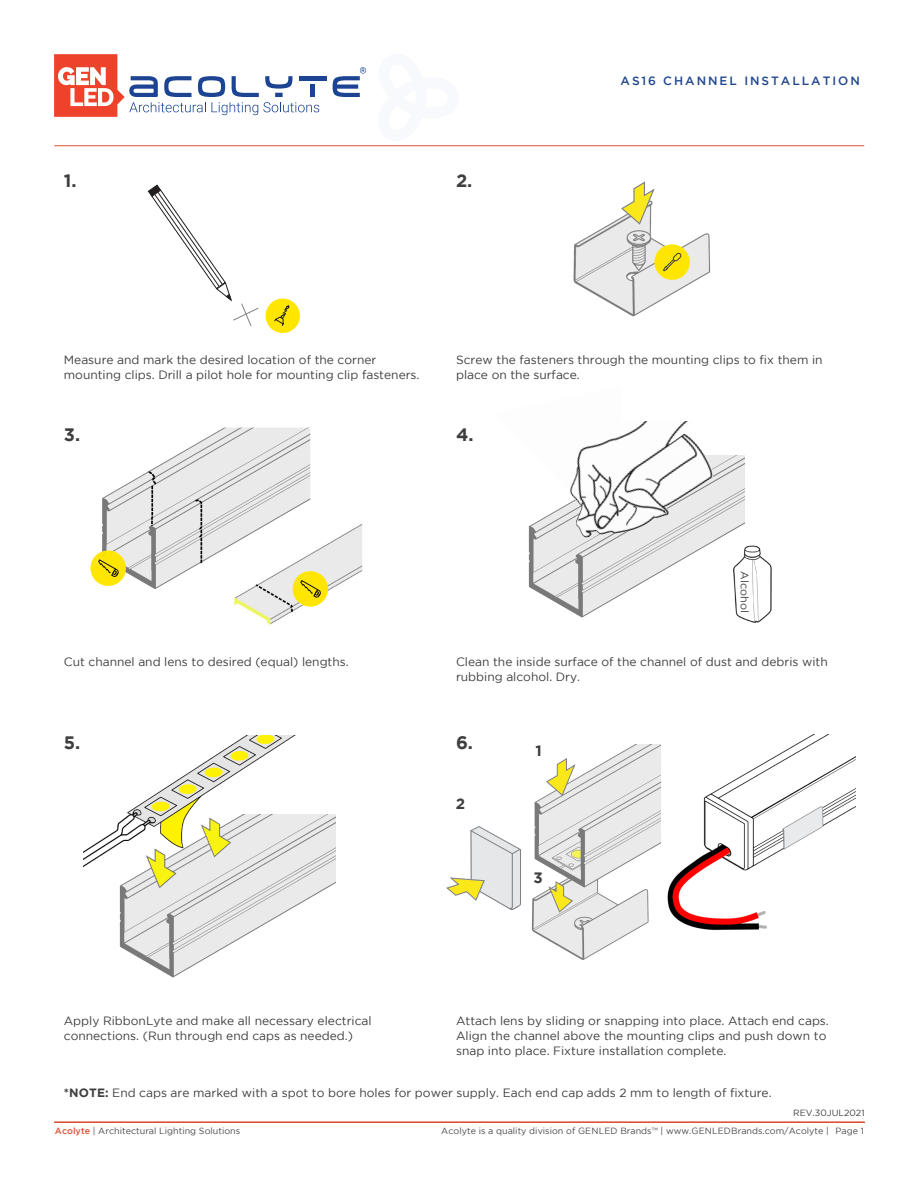
<style>
.page{position:relative;width:918px;height:1188px;background:#fff}
.page>*{position:absolute;margin:0;border:0;box-sizing:border-box;transform-origin:0 0}
.t1{font:700 18px "Gotham";color:#3e3e3f}
.t2{font:700 15px "Gotham";color:#3e3e3f}
.t3{font:12px/15px "Gotham";color:#3e3e3f}
.t4{font:500 12px "Gotham";letter-spacing:.165em;color:#21478e}
.t5{font:10.8px "Gotham";color:#3e3e3f}
.t6{font:9px "Gotham";color:#494a4a}
.t7{font:9px "Gotham";color:#3e3e3f}
.s1{font-weight:700}
.s2{font-weight:500;color:#dc5236}
.s3{color:#57585a}
</style>
<div class="page">
<svg style="left:54px;top:54px;width:265px;height:63px"></svg>
<div style="left:310px;top:85px;width:5px;height:12px;background:#1c4492"></div>
<hr style="left:299px;top:76px;width:27px;height:4px;background:#1c4492">
<svg style="left:333px;top:67px;width:33px;height:30px"></svg>
<hr style="left:54px;top:145px;width:810px;height:1px;background:#dc5236">
<hr style="left:54px;top:1122px;width:811px;height:1px;background:#dc5236">
<img style="left:528px;top:455px;width:217px;height:163px">
<img style="left:233px;top:524px;width:129px;height:101px">
<img style="left:102px;top:428px;width:208px;height:169px">
<img style="left:531px;top:744px;width:130px;height:216px">
<img style="left:573px;top:218px;width:138px;height:99px">
<img style="left:720px;top:543px;width:52px;height:80px">
<svg style="left:90px;top:550px;width:36px;height:36px"></svg>
<svg style="left:293px;top:571px;width:35px;height:36px"></svg>
<img style="left:528px;top:421px;width:185px;height:117px">
<div style="left:266px;top:299px;width:34px;height:34px;background:#ffe601;border-radius:50%"></div>
<svg style="left:274px;top:305px;width:16px;height:21px"></svg>
<svg style="left:147px;top:184px;width:112px;height:142px"></svg>
<svg style="left:548px;top:880px;width:26px;height:33px"></svg>
<svg style="left:446px;top:826px;width:75px;height:84px"></svg>
<svg style="left:545px;top:757px;width:32px;height:40px"></svg>
<svg style="left:620px;top:181px;width:36px;height:45px"></svg>
<div style="left:654px;top:244px;width:36px;height:36px;background:#ffe601;border-radius:50%"></div>
<svg style="left:663px;top:252px;width:18px;height:20px"></svg>
<img style="left:667px;top:734px;width:188px;height:196px">
<img style="left:119px;top:815px;width:217px;height:163px">
<img style="left:83px;top:736px;width:227px;height:155px">
<img style="left:778px;top:807px;width:49px;height:45px">
<p class="t1" style="left:64px;top:170px;width:14px">1.</p>
<p class="t1" style="left:456px;top:170px;width:18px">2.</p>
<p class="t4" style="left:621px;top:74px;width:241px">AS16 CHANNEL INSTALLATION</p>
<p class="t3" style="left:64px;top:352px;width:357px">Measure and mark the desired location of the corner mounting clips. Drill a pilot hole for mounting clip fasteners.</p>
<p class="t1" style="left:64px;top:424px;width:18px">3.</p>
<p class="t3" style="left:456px;top:352px;width:368px">Screw the fasteners through the mounting clips to fix them in place on the surface.</p>
<p class="t1" style="left:456px;top:424px;width:19px">4.</p>
<p class="t3" style="left:64px;top:655px;width:286px">Cut channel and lens to desired (equal) lengths.</p>
<p class="t5" style="left:751px;top:571px;width:43px;rotate:90deg">Alcohol</p>
<p class="t3" style="left:456px;top:655px;width:373px">Clean the inside surface of the channel of dust and debris with rubbing alcohol. Dry.</p>
<p class="t1" style="left:64px;top:732px;width:18px">5.</p>
<p class="t1" style="left:456px;top:732px;width:19px">6.</p>
<p class="t2" style="left:456px;top:796px;width:11px">2</p>
<p class="t2" style="left:536px;top:742px;width:8px">1</p>
<p class="t2" style="left:533px;top:869px;width:11px">3</p>
<p class="t3" style="left:64px;top:1013px;width:309px">Apply RibbonLyte and make all necessary electrical connections. (Run through end caps as needed.)</p>
<p class="t3" style="left:456px;top:1013px;width:374px">Attach lens by sliding or snapping into place. Attach end caps.<br>Align the channel above the mounting clips and push down to snap into place. Fixture installation complete.</p>
<p class="t3" style="left:64px;top:1085px;width:709px"><span class="s1">*NOTE:</span> End caps are marked with a spot to bore holes for power supply. Each end cap adds 2 mm to length of fixture.</p>
<p class="t7" style="left:793px;top:1107px;width:73px">REV.30JUL2021</p>
<p class="t6" style="left:55px;top:1126px;width:187px"><span class="s2">Acolyte</span> | Architectural Lighting Solutions</p>
<p class="t6" style="left:441px;top:1126px;width:424px">Acolyte is a quality division of GENLED Brands<span class="s3">™</span> | www.GENLEDBrands.com/Acolyte | Page 1</p>
</div>
